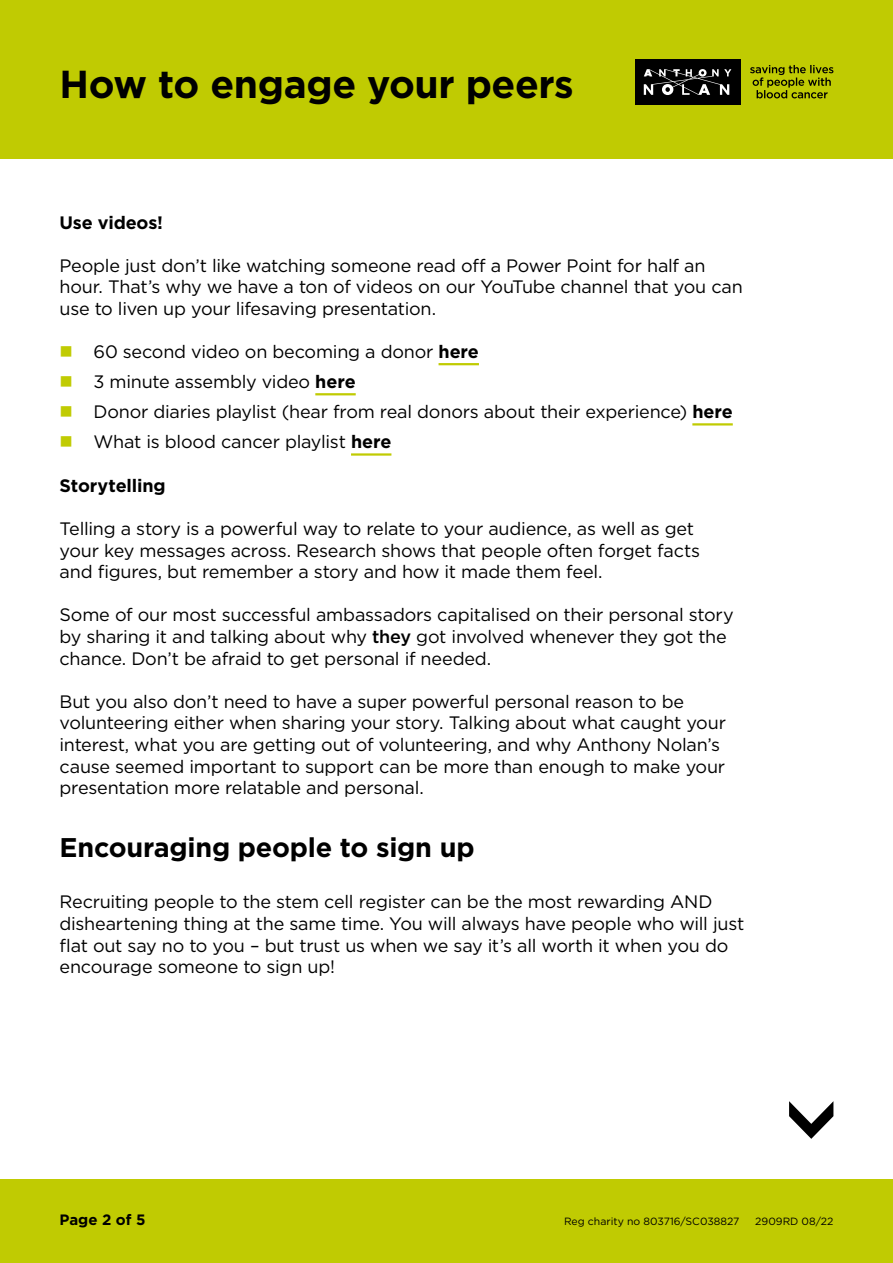
<style>
.page{position:relative;width:893px;height:1263px;background:#fff}
.page>*{position:absolute;margin:0;border:0;box-sizing:border-box;transform-origin:0 0}
.t1{font:700 39px "Gotham";letter-spacing:-.01em;color:#000}
.t2{font:700 27px "Gotham";letter-spacing:-.01em;color:#000}
.t3{font:18px/21.6px "Gotham";letter-spacing:-.015em;color:#000}
.t4{font:700 18px "Gotham";letter-spacing:-.01em;color:#000}
.t5{font:700 15px "Gotham";color:#000}
.t6{font:10.5px "Gotham";color:#000}
.s1{color:#c0cb02}
.s2{font-weight:700}
.s3{font-weight:500}
</style>
<div class="page">
<div style="left:0;top:1179px;width:893px;height:84px;background:#c0cb02"></div>
<div style="left:0;top:0;width:893px;height:159px;background:#c0cb02"></div>
<div style="left:635px;top:60px;width:105px;height:45px;background:#000"></div>
<svg style="left:644px;top:69px;width:87px;height:26px"></svg>
<svg style="left:750px;top:65px;width:83px;height:33px"></svg>
<hr style="left:439px;top:363px;width:40px;height:2px;background:#c0cb02">
<hr style="left:315px;top:393px;width:41px;height:2px;background:#c0cb02">
<hr style="left:692px;top:423px;width:41px;height:2px;background:#c0cb02">
<hr style="left:351px;top:453px;width:40px;height:3px;background:#c0cb02">
<svg style="left:789px;top:1101px;width:44px;height:38px"></svg>
<h1 class="t1" style="left:60px;top:58px;width:516px">How to engage your peers</h1>
<p class="t4" style="left:60px;top:210px;width:105px">Use videos!</p>
<p class="t3" style="left:60px;top:254px;width:685px">People just don’t like watching someone read off a Power Point for half an hour. That’s why we have a ton of videos on our YouTube channel that you can use to liven up your lifesaving presentation.</p>
<p class="t3" style="left:60px;top:341px;width:421px"><span class="s1">■</span> 60 second video on becoming a donor <span class="s2">here</span></p>
<p class="t3" style="left:60px;top:371px;width:298px"><span class="s1">■</span> 3 minute assembly video <span class="s2">here</span></p>
<p class="t3" style="left:60px;top:401px;width:675px"><span class="s1">■</span> Donor diaries playlist (hear from real donors about their experience) <span class="s2">here</span></p>
<p class="t3" style="left:60px;top:431px;width:333px"><span class="s1">■</span> What is blood cancer playlist <span class="s2">here</span></p>
<p class="t4" style="left:60px;top:473px;width:108px">Storytelling</p>
<p class="t3" style="left:60px;top:517px;width:642px">Telling a story is a powerful way to relate to your audience, as well as get your key messages across. Research shows that people often forget facts and figures, but remember a story and how it made them feel.</p>
<p class="t3" style="left:60px;top:604px;width:676px">Some of our most successful ambassadors capitalised on their personal story by sharing it and talking about why <span class="s3">they</span> got involved whenever they got the chance. Don’t be afraid to get personal if needed.</p>
<p class="t3" style="left:60px;top:690px;width:668px">But you also don’t need to have a super powerful personal reason to be volunteering either when sharing your story. Talking about what caught your interest, what you are getting out of volunteering, and why Anthony Nolan’s cause seemed important to support can be more than enough to make your presentation more relatable and personal.</p>
<h2 class="t2" style="left:60px;top:829px;width:417px">Encouraging people to sign up</h2>
<p class="t3" style="left:60px;top:891px;width:686px">Recruiting people to the stem cell register can be the most rewarding AND disheartening thing at the same time. You will always have people who will just flat out say no to you – but trust us when we say it’s all worth it when you do encourage someone to sign up!</p>
<p class="t5" style="left:60px;top:1210px;width:88px">Page 2 of 5</p>
<p class="t6" style="left:564px;top:1215px;width:177px">Reg charity no 803716/SC038827</p>
<p class="t6" style="left:755px;top:1215px;width:80px">2909RD 08/22</p>
</div>
